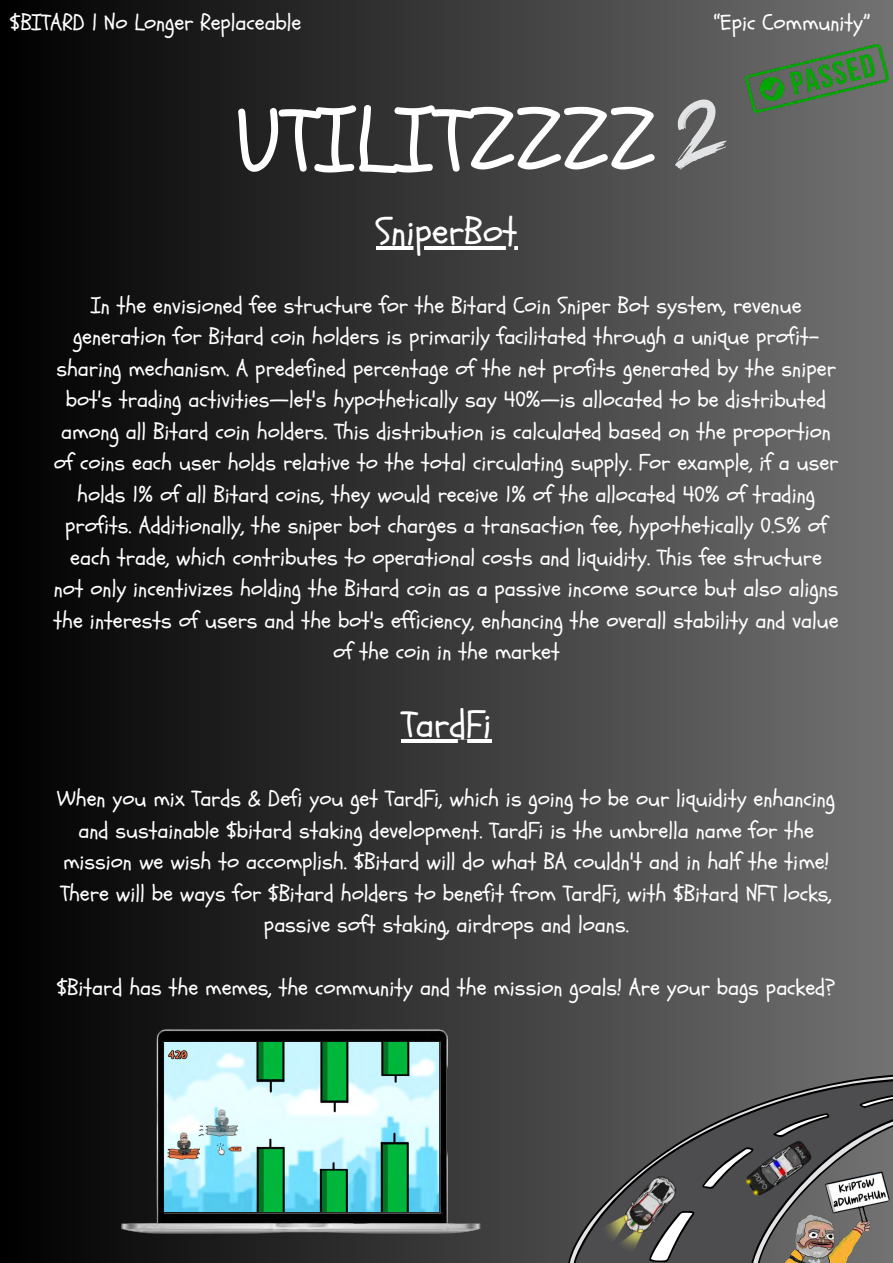
<style>
.page{position:relative;width:893px;height:1263px;background:#fff}
.page>*{position:absolute;margin:0;border:0;box-sizing:border-box;transform-origin:0 0}
.t1{font:90px "Schoolbell";color:#fff}
.t2{font:37.5px "Schoolbell";color:#fff}
.t3{font:22.5px/31.5px "Schoolbell";color:#fff;text-align:center}
</style>
<div class="page">
<div style="left:0;top:0;width:893px;height:1263px;background:linear-gradient(to right,#000,#727272)"></div>
<svg style="left:570px;top:1076px;width:323px;height:187px;background:#525253"></svg>
<svg style="left:651px;top:1095px;width:242px;height:166px;background:#585859"></svg>
<img style="left:582px;top:1148px;width:128px;height:115px">
<img style="left:723px;top:1113px;width:111px;height:111px">
<img style="left:745px;top:45px;width:143px;height:67px">
<img style="left:783px;top:1167px;width:110px;height:96px">
<svg style="left:675px;top:99px;width:51px;height:71px;background:#868687"></svg>
<img style="left:122px;top:1029px;width:358px;height:204px">
<hr style="left:376px;top:246px;width:141px;height:4px;background:#fff">
<hr style="left:401px;top:740px;width:91px;height:3px;background:#fff">
<p class="t3" style="left:10px;top:7px;width:293px">$BITARD | No Longer Replaceable</p>
<p class="t3" style="left:713px;top:7px;width:158px">“Epic Community”</p>
<h2 class="t1" style="left:237px;top:81px;width:419px">UTILITZZZZ</h2>
<h2 class="t2" style="left:376px;top:207px;width:143px">SniperBot</h2>
<h2 class="t3" style="left:91px;top:290px;width:712px">In the envisioned fee structure for the Bitard Coin Sniper Bot system, revenue</h2>
<p class="t3" style="left:54px;top:321px;width:786px">generation for Bitard coin holders is primarily facilitated through a unique profit&shy;sharing mechanism. A predefined percentage of the net profits generated by the sniper bot's trading activities—let's hypothetically say 40%—is allocated to be distributed among all Bitard coin holders. This distribution is calculated based on the proportion of coins each user holds relative to the total circulating supply. For example, if a user holds 1% of all Bitard coins, they would receive 1% of the allocated 40% of trading profits. Additionally, the sniper bot charges a transaction fee, hypothetically 0.5% of each trade, which contributes to operational costs and liquidity. This fee structure not only incentivizes holding the Bitard coin as a passive income source but also aligns the interests of users and the bot's efficiency, enhancing the overall stability and value of the coin in the market</p>
<p class="t2" style="left:401px;top:700px;width:92px">TardFi</p>
<p class="t3" style="left:57px;top:783px;width:779px">When you mix Tards &amp; Defi you get TardFi, which is going to be our liquidity enhancing and sustainable $bitard staking development. TardFi is the umbrella name for the mission we wish to accomplish. $Bitard will do what BA couldn't and in half the time!<br>There will be ways for $Bitard holders to benefit from TardFi, with $Bitard NFT locks, passive soft staking, airdrops and loans.</p>
<p class="t3" style="left:57px;top:972px;width:780px">$Bitard has the memes, the community and the mission goals! Are your bags packed?</p>
</div>
